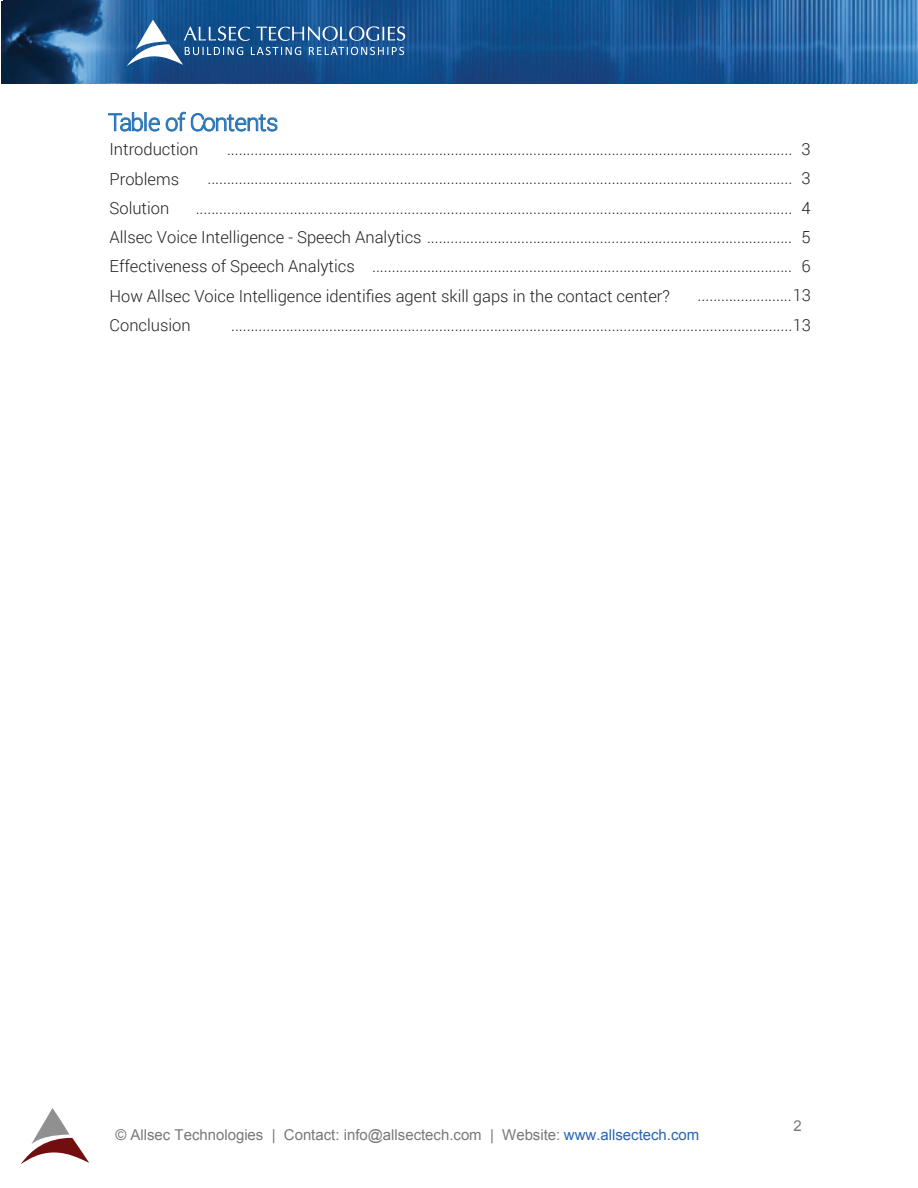
<style>
.page{position:relative;width:918px;height:1188px;background:#fff}
.page>*{position:absolute;margin:0;border:0;box-sizing:border-box;transform-origin:0 0}
.t1{font:300 24px "Roboto";letter-spacing:-.045em;color:#2774b7}
.t2{font:300 16.5px/29.2px "Roboto";color:#231f20}
.t3{font:15px "Arial";color:#76787b}
.s1{color:#2865b1}
</style>
<div class="page">
<svg style="left:108px;top:111px;width:170px;height:21px"></svg>
<img style="left:3px;top:0;width:915px;height:82px">
<svg style="left:127px;top:20px;width:278px;height:46px;background:#3a6b9e"></svg>
<svg style="left:21px;top:1108px;width:68px;height:56px"></svg>
<h1 class="t1" style="left:108px;top:106px;width:172px">Table of Contents</h1>
<p class="t2" style="left:110px;top:134px;width:703px;text-align:right">................................................................................................................................................ 3 ..................................................................................................................................................... 3 ........................................................................................................................................................ 4<br>Allsec Voice Intelligence - Speech Analytics ............................................................................................. 5 ........................................................................................................... 6<br>........................13<br>...............................................................................................................................................13</p>
<p class="t2" style="left:110px;top:134px;width:90px">Introduction<br>Problems<br>Solution</p>
<p class="t2" style="left:110px;top:251px;width:562px">Effectiveness of Speech Analytics<br>How Allsec Voice Intelligence identifies agent skill gaps in the contact center?<br>Conclusion</p>
<p class="t3" style="left:115px;top:1124px;width:585px">© Allsec Technologies | Contact: info@allsectech.com | Website: <span class="s1">www.allsectech.com</span></p>
<p class="t3" style="left:793px;top:1116px;width:10px">2</p>
</div>
